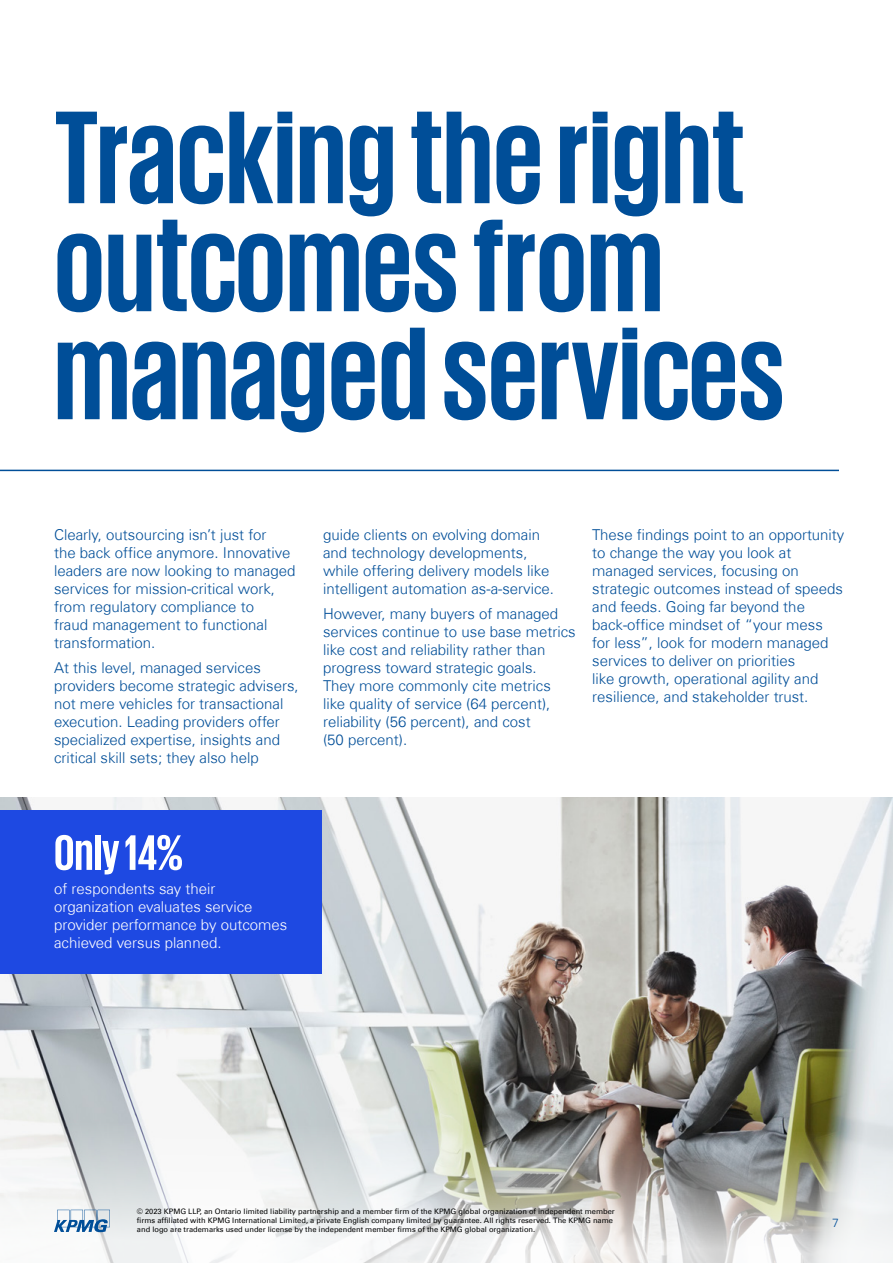
<style>
.page{position:relative;width:893px;height:1263px;background:#fff}
.page>*{position:absolute;margin:0;border:0;box-sizing:border-box;transform-origin:0 0}
.t1{font:700 135px/108px "KPMG";color:#004e98}
.t2{font:700 51px "KPMG";color:#fff}
.t3{font:300 15px/18px "Universfor KPMG";color:#004e98}
.t4{font:300 15px/18px "Universfor KPMG";color:#fff}
.t5{font:300 12px "Universfor KPMG";color:#004e98}
.t6{font:7.5px/9px "Universfor KPMG";color:#000101}
</style>
<div class="page">
<img style="left:0;top:797px;width:893px;height:272px">
<svg style="left:0;top:1069px;width:893px;height:194px"></svg>
<hr style="left:0;top:470px;width:839px;height:1px;background:#004e98">
<div style="left:0;top:810px;width:321px;height:163px;background:#1e49e2"></div>
<svg style="left:54px;top:1210px;width:56px;height:22px"></svg>
<h1 class="t1" style="left:54px;top:99px;width:732px">Tracking the right outcomes from managed services</h1>
<p class="t3" style="left:54px;top:526px;width:243px">Clearly, outsourcing isn’t just for<br>the back office anymore. Innovative leaders are now looking to managed services for mission-critical work, from regulatory compliance to<br>fraud management to functional transformation.</p>
<p class="t3" style="left:54px;top:658px;width:246px">At this level, managed services providers become strategic advisers, not mere vehicles for transactional execution. Leading providers offer specialized expertise, insights and critical skill sets; they also help</p>
<p class="t3" style="left:323px;top:526px;width:232px">guide clients on evolving domain and technology developments, while offering delivery models like intelligent automation as-a-service.</p>
<p class="t3" style="left:323px;top:604px;width:254px">However, many buyers of managed services continue to use base metrics like cost and reliability rather than progress toward strategic goals.<br>They more commonly cite metrics like quality of service (64 percent), reliability (56 percent), and cost<br>(50 percent).</p>
<p class="t3" style="left:592px;top:526px;width:254px">These findings point to an opportunity to change the way you look at managed services, focusing on strategic outcomes instead of speeds and feeds. Going far beyond the back-office mindset of “your mess for less”, look for modern managed services to deliver on priorities<br>like growth, operational agility and resilience, and stakeholder trust.</p>
<h2 class="t2" style="left:54px;top:827px;width:131px">Only 14%</h2>
<p class="t4" style="left:54px;top:879px;width:235px">of respondents say their organization evaluates service provider performance by outcomes achieved versus planned.</p>
<p class="t6" style="left:137px;top:1206px;width:479px">© 2023 KPMG LLP, an Ontario limited liability partnership and a member firm of the KPMG global organization of independent member firms affiliated with KPMG International Limited, a private English company limited by guarantee. All rights reserved. The KPMG name and logo are trademarks used under license by the independent member firms of the KPMG global organization.</p>
<p class="t5" style="left:832px;top:1216px;width:8px">7</p>
</div>
